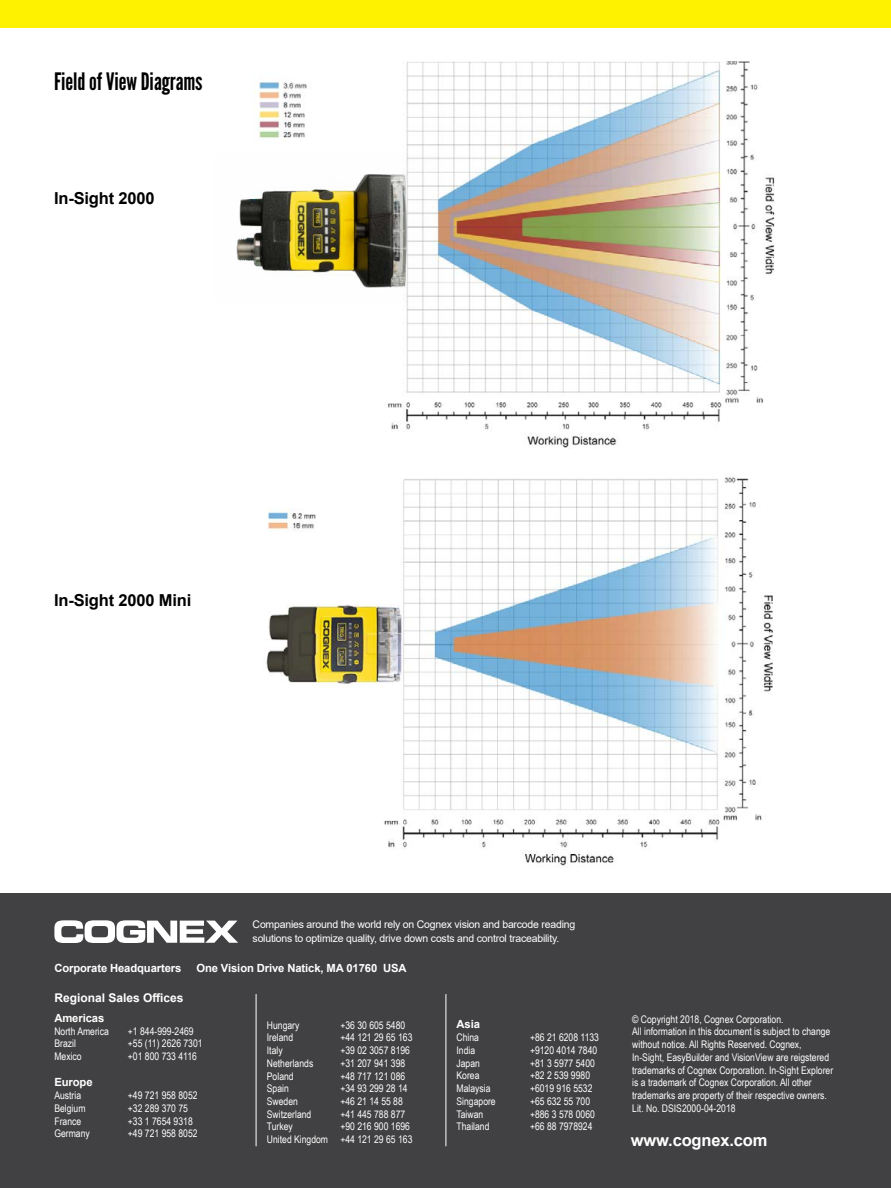
<style>
.page{position:relative;width:891px;height:1188px;background:#fff}
.page>*{position:absolute;margin:0;border:0;box-sizing:border-box;transform-origin:0 0}
.t1{font:24px "League Gothic";color:#000}
.t2{font:700 16.5px "Arial";letter-spacing:-.01em;color:#000}
.t3{font:700 16.5px "Arial";letter-spacing:-.01em;color:#fff}
.t4{font:700 12px "Arial";color:#fff}
.t5{font:700 11.25px "Arial";letter-spacing:-.01em;color:#fff}
.t6{font:10.5px/12.8px "Arial Narrow";color:#fff;text-align:right}
.t7{font:10.5px/13.5px "Arial";letter-spacing:-.02em;color:#fff}
</style>
<div class="page">
<div style="left:0;top:894px;width:891px;height:294px;background:#414042"></div>
<svg style="left:54px;top:920px;width:184px;height:23px"></svg>
<hr style="left:256px;top:994px;width:1px;height:152px;background:#fff">
<hr style="left:446px;top:994px;width:1px;height:152px;background:#fff">
<div style="left:0;top:0;width:891px;height:27px;background:#fff200"></div>
<img style="left:266px;top:477px;width:507px;height:389px">
<img style="left:254px;top:62px;width:521px;height:386px">
<img style="left:236px;top:154px;width:202px;height:149px">
<h1 class="t1" style="left:54px;top:67px;width:150px">Field of View Diagrams</h1>
<h2 class="t2" style="left:54px;top:187px;width:102px">In-Sight 2000</h2>
<h2 class="t2" style="left:54px;top:589px;width:139px">In-Sight 2000 Mini</h2>
<p class="t7" style="left:253px;top:917px;width:324px">Companies around the world rely on Cognex vision and barcode reading solutions to optimize quality, drive down costs and control traceability.</p>
<p class="t5" style="left:54px;top:960px;width:129px">Corporate Headquarters</p>
<p class="t5" style="left:196px;top:960px;width:212px">One Vision Drive Natick, MA 01760 USA</p>
<p class="t4" style="left:54px;top:989px;width:131px">Regional Sales Offices</p>
<p class="t5" style="left:54px;top:1010px;width:51px">Americas</p>
<p class="t6" style="left:54px;top:1024px;width:56px">North America</p>
<p class="t6" style="left:128px;top:1024px;width:67px">+1 844-999-2469</p>
<p class="t6" style="left:54px;top:1037px;width:23px">Brazil</p>
<p class="t6" style="left:128px;top:1037px;width:76px">+55 (11) 2626 7301</p>
<p class="t6" style="left:54px;top:1050px;width:29px">Mexico</p>
<p class="t6" style="left:128px;top:1050px;width:71px">+01 800 733 4116</p>
<p class="t5" style="left:54px;top:1075px;width:40px">Europe</p>
<p class="t6" style="left:54px;top:1089px;width:28px">Austria</p>
<p class="t6" style="left:128px;top:1089px;width:71px">+49 721 958 8052</p>
<p class="t6" style="left:54px;top:1102px;width:33px">Belgium</p>
<p class="t6" style="left:128px;top:1102px;width:62px">+32 289 370 75</p>
<p class="t6" style="left:54px;top:1114px;width:28px">France</p>
<p class="t6" style="left:128px;top:1114px;width:66px">+33 1 7654 9318</p>
<p class="t6" style="left:54px;top:1127px;width:37px">Germany</p>
<p class="t6" style="left:128px;top:1127px;width:71px">+49 721 958 8052</p>
<p class="t6" style="left:267px;top:1018px;width:34px">Hungary</p>
<p class="t6" style="left:340px;top:1018px;width:66px">+36 30 605 5480</p>
<p class="t6" style="left:267px;top:1031px;width:28px">Ireland</p>
<p class="t6" style="left:340px;top:1031px;width:74px">+44 121 29 65 163</p>
<p class="t6" style="left:267px;top:1044px;width:17px">Italy</p>
<p class="t6" style="left:340px;top:1044px;width:71px">+39 02 3057 8196</p>
<p class="t6" style="left:267px;top:1056px;width:48px">Netherlands</p>
<p class="t6" style="left:340px;top:1056px;width:66px">+31 207 941 398</p>
<p class="t6" style="left:267px;top:1069px;width:28px">Poland</p>
<p class="t6" style="left:340px;top:1069px;width:66px">+48 717 121 086</p>
<p class="t6" style="left:267px;top:1082px;width:24px">Spain</p>
<p class="t6" style="left:340px;top:1082px;width:69px">+34 93 299 28 14</p>
<p class="t6" style="left:267px;top:1095px;width:33px">Sweden</p>
<p class="t6" style="left:340px;top:1095px;width:64px">+46 21 14 55 88</p>
<p class="t6" style="left:267px;top:1107px;width:46px">Switzerland</p>
<p class="t6" style="left:340px;top:1107px;width:66px">+41 445 788 877</p>
<p class="t6" style="left:267px;top:1120px;width:28px">Turkey</p>
<p class="t6" style="left:267px;top:1120px;width:147px">+90 216 900 1696<br>United Kingdom +44 121 29 65 163</p>
<p class="t5" style="left:457px;top:1016px;width:25px">Asia</p>
<p class="t6" style="left:457px;top:1031px;width:24px">China</p>
<p class="t6" style="left:530px;top:1031px;width:71px">+86 21 6208 1133</p>
<p class="t6" style="left:457px;top:1043px;width:20px">India</p>
<p class="t6" style="left:530px;top:1043px;width:69px">+9120 4014 7840</p>
<p class="t6" style="left:457px;top:1056px;width:25px">Japan</p>
<p class="t6" style="left:530px;top:1056px;width:66px">+81 3 5977 5400</p>
<p class="t6" style="left:457px;top:1069px;width:24px">Korea</p>
<p class="t6" style="left:530px;top:1069px;width:62px">+82 2 539 9980</p>
<p class="t6" style="left:457px;top:1082px;width:35px">Malaysia</p>
<p class="t6" style="left:530px;top:1082px;width:64px">+6019 916 5532</p>
<p class="t6" style="left:457px;top:1094px;width:41px">Singapore</p>
<p class="t6" style="left:530px;top:1094px;width:62px">+65 632 55 700</p>
<p class="t6" style="left:457px;top:1107px;width:28px">Taiwan</p>
<p class="t6" style="left:530px;top:1107px;width:66px">+886 3 578 0060</p>
<p class="t6" style="left:457px;top:1120px;width:35px">Thailand</p>
<p class="t6" style="left:530px;top:1120px;width:64px">+66 88 7978924</p>
<p class="t6" style="left:632px;top:1012px;width:202px;text-align:left">© Copyright 2018, Cognex Corporation.<br>All information in this document is subject to change without notice. All Rights Reserved. Cognex, In-Sight, EasyBuilder and VisionView are reigstered trademarks of Cognex Corporation. In-Sight Explorer is a trademark of Cognex Corporation. All other trademarks are property of their respective owners.<br>Lit. No. DSIS2000-04-2018</p>
<h2 class="t3" style="left:631px;top:1129px;width:138px">www.cognex.com</h2>
</div>
